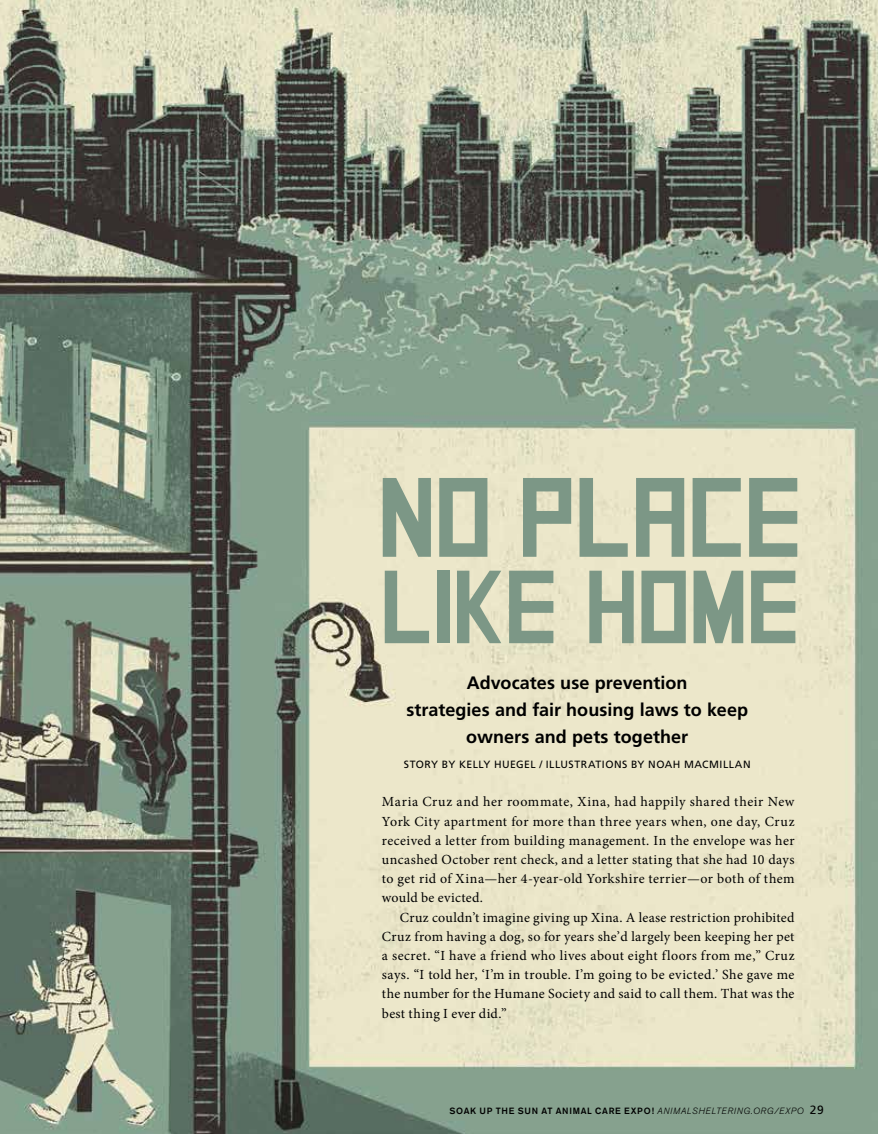
<style>
.page{position:relative;width:878px;height:1134px;background:#fff}
.page>*{position:absolute;margin:0;border:0;box-sizing:border-box;transform-origin:0 0}
.t1{font:112.35px "Square Font";letter-spacing:-.015em;color:#7c9786;scale:.89 1}
.t2{font:103.35px "Square Font";letter-spacing:-.015em;color:#7c9786;scale:.89 1}
.t3{font:700 18px/27px "Frutiger";letter-spacing:.005em;color:#000;text-align:center}
.t4{font:13.95px/19.2px "Minion Pro";letter-spacing:.025em;color:#000;text-align:justify}
.t5{font:10.5px "Frutiger";letter-spacing:.045em;color:#000}
.t6{font:500 9px "Akzidenz Grotesk BE";letter-spacing:.08em;color:#000}
.s1{font-weight:300;font-style:italic}
.s2{font-family:"Frutiger";font-weight:400;font-size:12px}
</style>
<div class="page">
<img style="left:0;top:0;width:878px;height:1134px">
<h1 class="t1" style="left:378px;top:463px;width:478px">NO PLACE</h1>
<h2 class="t2" style="left:380px;top:556px;width:473px">LIKE HOME</h2>
<p class="t3" style="left:406px;top:670px;width:343px">Advocates use prevention<br>strategies and fair housing laws to keep owners and pets together</p>
<p class="t5" style="left:404px;top:758px;width:348px">STORY BY KELLY HUEGEL / ILLUSTRATIONS BY NOAH MACMILLAN</p>
<p class="t4" style="left:382px;top:792px;width:414px">Maria Cruz and her roommate, Xina, had happily shared their New York City apartment for more than three years when, one day, Cruz received a letter from building management. In the envelope was her uncashed October rent check, and a letter stating that she had 10 days to get rid of Xina—her 4-year-old Yorkshire terrier—or both of them would be evicted.</p>
<p class="t4" style="left:382px;top:908px;width:414px;text-indent:18px">Cruz couldn’t imagine giving up Xina. A lease restriction prohibited Cruz from having a dog, so for years she’d largely been keeping her pet a secret. “I have a friend who lives about eight floors from me,” Cruz says. “I told her, ‘I’m in trouble. I’m going to be evicted.’ She gave me the number for the Humane Society and said to call them. That was the best thing I ever did.”</p>
<p class="t6" style="left:449px;top:1105px;width:376px">SOAK UP THE SUN AT ANIMAL CARE EXPO! <span class="s1">ANIMALSHELTERING.ORG/EXPO</span> <span class="s2">29</span></p>
</div>
